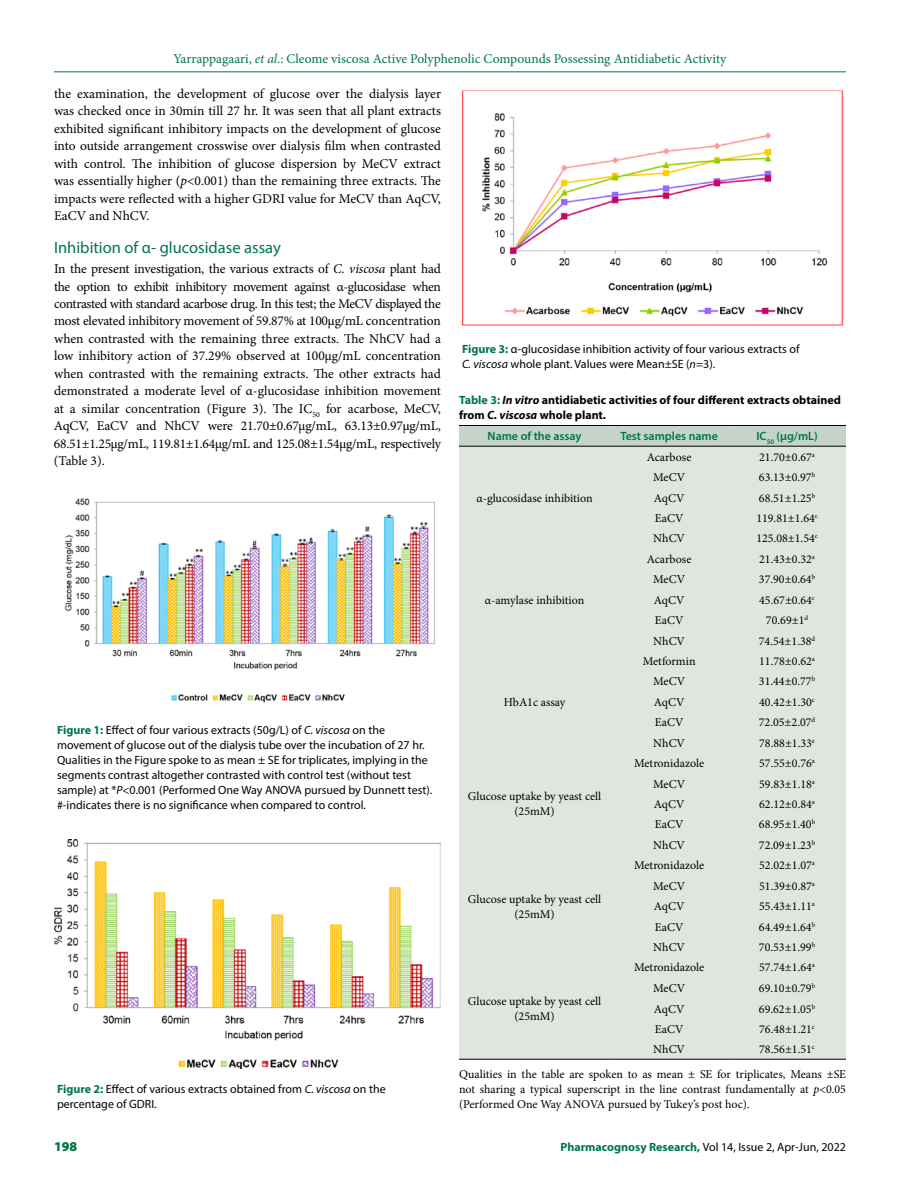
<style>
.page{position:relative;width:918px;height:1188px;background:#fff}
.page>*{position:absolute;margin:0;border:0;box-sizing:border-box;transform-origin:0 0}
.t1{font:16.5px "Myriad Pro";color:#007646}
.t2{font:13.5px/17.4px "Minion Pro";letter-spacing:-.01em;color:#000;text-align:justify}
.t3{font:13.5px "Minion Pro";color:#007646}
.t4{font:900 13.5px "Myriad Pro";color:#007646}
.t5{font:12px/15px "Minion Pro";color:#000;text-align:center}
.t6{font:12px/15px "Myriad Pro";color:#000}
.t7{font:700 12px/15px "Myriad Pro";color:#000}
.t8{font:600 12px "Myriad Pro";color:#007646}
.s1{font-style:italic}
.s2{font-weight:700;color:#007646}
.s3{color:#007646}
</style>
<div class="page">
<hr style="left:54px;top:72px;width:792px;height:1px;background:#007646">
<img style="left:64px;top:498px;width:371px;height:205px">
<img style="left:461px;top:90px;width:383px;height:236px">
<img style="left:54px;top:840px;width:387px;height:229px">
<div style="left:459px;top:426px;width:387px;height:20px;background:#c5d4c8"></div>
<div style="left:459px;top:447px;width:387px;height:612px;background:#dee6df"></div>
<hr style="left:459px;top:425px;width:151px;height:1px;background:#000">
<hr style="left:610px;top:425px;width:118px;height:1px;background:#000">
<hr style="left:728px;top:425px;width:118px;height:1px;background:#000">
<hr style="left:459px;top:446px;width:151px;height:1px;background:#000">
<hr style="left:610px;top:446px;width:118px;height:1px;background:#000">
<hr style="left:728px;top:446px;width:118px;height:1px;background:#000">
<hr style="left:610px;top:1059px;width:118px;height:1px;background:#000">
<hr style="left:728px;top:1059px;width:118px;height:1px;background:#000">
<hr style="left:459px;top:1059px;width:151px;height:1px;background:#000">
<p class="t3" style="left:174px;top:50px;width:554px">Yarrappagaari, <span class="s1">et al</span>.: Cleome viscosa Active Polyphenolic Compounds Possessing Antidiabetic Activity</p>
<p class="t2" style="left:54px;top:85px;width:389px">the examination, the development of glucose over the dialysis layer was checked once in 30min till 27 hr. It was seen that all plant extracts exhibited significant inhibitory impacts on the development of glucose into outside arrangement crosswise over dialysis film when contrasted with control. The inhibition of glucose dispersion by MeCV extract was essentially higher (<span class="s1">p</span>&lt;0.001) than the remaining three extracts. The impacts were reflected with a higher GDRI value for MeCV than AqCV, EaCV and NhCV.</p>
<p class="t1" style="left:54px;top:237px;width:228px">Inhibition of α- glucosidase assay</p>
<p class="t2" style="left:54px;top:260px;width:389px">In the present investigation, the various extracts of <span class="s1">C. viscosa</span> plant had the option to exhibit inhibitory movement against α-glucosidase when contrasted with standard acarbose drug. In this test; the MeCV displayed the most elevated inhibitory movement of 59.87% at 100µg/mL concentration when contrasted with the remaining three extracts. The NhCV had a low inhibitory action of 37.29% observed at 100µg/mL concentration when contrasted with the remaining extracts. The other extracts had demonstrated a moderate level of α-glucosidase inhibition movement at a similar concentration (Figure 3). The IC<sub>50</sub> for acarbose, MeCV, AqCV, EaCV and NhCV were 21.70±0.67µg/mL, 63.13±0.97µg/mL, 68.51±1.25µg/mL, 119.81±1.64µg/mL and 125.08±1.54µg/mL, respectively (Table 3).</p>
<p class="t6" style="left:57px;top:722px;width:377px"><span class="s2">Figure 1:</span> Effect of four various extracts (50g/L) of <span class="s1">C. viscosa</span> on the movement of glucose out of the dialysis tube over the incubation of 27 hr.<br>Qualities in the Figure spoke to as mean ± SE for triplicates, implying in the segments contrast altogether contrasted with control test (without test sample) at *<span class="s1">P</span>&lt;0.001 (Performed One Way ANOVA pursued by Dunnett test). #-indicates there is no significance when compared to control.</p>
<p class="t6" style="left:57px;top:1081px;width:330px"><span class="s2">Figure 2:</span> Effect of various extracts obtained from <span class="s1">C. viscosa</span> on the percentage of GDRI.</p>
<p class="t6" style="left:462px;top:341px;width:339px"><span class="s2">Figure 3:</span> α-glucosidase inhibition activity of four various extracts of<br><span class="s1">C. viscosa</span> whole plant. Values were Mean±SE (<span class="s1">n</span>=3).</p>
<p class="t7" style="left:459px;top:392px;width:384px"><span class="s3">Table 3:</span> <span class="s1">In vitro</span> antidiabetic activities of four different extracts obtained from <span class="s1">C. viscosa</span> whole plant.</p>
<p class="t8" style="left:488px;top:429px;width:95px">Name of the assay</p>
<p class="t8" style="left:620px;top:429px;width:99px">Test samples name</p>
<p class="t8" style="left:756px;top:429px;width:63px">IC<sub>50</sub> (µg/mL)</p>
<p class="t5" style="left:477px;top:490px;width:118px">α-glucosidase inhibition</p>
<p class="t5" style="left:485px;top:592px;width:101px">α-amylase inhibition</p>
<p class="t5" style="left:504px;top:695px;width:63px">HbA1c assay</p>
<p class="t5" style="left:468px;top:789px;width:135px">Glucose uptake by yeast cell (25mM)</p>
<p class="t5" style="left:468px;top:891px;width:135px">Glucose uptake by yeast cell (25mM)</p>
<p class="t5" style="left:647px;top:449px;width:46px">Acarbose</p>
<p class="t5" style="left:759px;top:449px;width:57px">21.70±0.67<sup>a</sup></p>
<p class="t5" style="left:653px;top:470px;width:33px">MeCV</p>
<p class="t5" style="left:759px;top:470px;width:58px">63.13±0.97<sup>b</sup></p>
<p class="t5" style="left:654px;top:490px;width:32px">AqCV</p>
<p class="t5" style="left:759px;top:490px;width:58px">68.51±1.25<sup>b</sup></p>
<p class="t5" style="left:655px;top:511px;width:30px">EaCV</p>
<p class="t5" style="left:756px;top:511px;width:63px">119.81±1.64<sup>c</sup></p>
<p class="t5" style="left:653px;top:531px;width:33px">NhCV</p>
<p class="t5" style="left:756px;top:531px;width:63px">125.08±1.54<sup>c</sup></p>
<p class="t5" style="left:647px;top:552px;width:46px">Acarbose</p>
<p class="t5" style="left:759px;top:552px;width:57px">21.43±0.32<sup>a</sup></p>
<p class="t5" style="left:653px;top:572px;width:33px">MeCV</p>
<p class="t5" style="left:759px;top:572px;width:58px">37.90±0.64<sup>b</sup></p>
<p class="t5" style="left:654px;top:592px;width:32px">AqCV</p>
<p class="t5" style="left:759px;top:592px;width:57px">45.67±0.64<sup>c</sup></p>
<p class="t5" style="left:655px;top:613px;width:30px">EaCV</p>
<p class="t5" style="left:766px;top:613px;width:44px">70.69±1<sup>d</sup></p>
<p class="t5" style="left:653px;top:633px;width:33px">NhCV</p>
<p class="t5" style="left:759px;top:633px;width:58px">74.54±1.38<sup>d</sup></p>
<p class="t5" style="left:643px;top:654px;width:54px">Metformin</p>
<p class="t5" style="left:759px;top:654px;width:57px">11.78±0.62<sup>a</sup></p>
<p class="t5" style="left:653px;top:674px;width:33px">MeCV</p>
<p class="t5" style="left:759px;top:674px;width:58px">31.44±0.77<sup>b</sup></p>
<p class="t5" style="left:654px;top:695px;width:32px">AqCV</p>
<p class="t5" style="left:759px;top:695px;width:57px">40.42±1.30<sup>c</sup></p>
<p class="t5" style="left:655px;top:715px;width:30px">EaCV</p>
<p class="t5" style="left:759px;top:715px;width:58px">72.05±2.07<sup>d</sup></p>
<p class="t5" style="left:653px;top:735px;width:33px">NhCV</p>
<p class="t5" style="left:759px;top:735px;width:57px">78.88±1.33<sup>e</sup></p>
<p class="t5" style="left:634px;top:756px;width:72px">Metronidazole</p>
<p class="t5" style="left:759px;top:756px;width:57px">57.55±0.76<sup>a</sup></p>
<p class="t5" style="left:653px;top:776px;width:33px">MeCV</p>
<p class="t5" style="left:759px;top:776px;width:57px">59.83±1.18<sup>a</sup></p>
<p class="t5" style="left:654px;top:797px;width:32px">AqCV</p>
<p class="t5" style="left:759px;top:797px;width:57px">62.12±0.84<sup>a</sup></p>
<p class="t5" style="left:655px;top:817px;width:30px">EaCV</p>
<p class="t5" style="left:759px;top:817px;width:58px">68.95±1.40<sup>b</sup></p>
<p class="t5" style="left:653px;top:838px;width:33px">NhCV</p>
<p class="t5" style="left:759px;top:838px;width:58px">72.09±1.23<sup>b</sup></p>
<p class="t5" style="left:634px;top:858px;width:72px">Metronidazole</p>
<p class="t5" style="left:759px;top:858px;width:57px">52.02±1.07<sup>a</sup></p>
<p class="t5" style="left:653px;top:878px;width:33px">MeCV</p>
<p class="t5" style="left:759px;top:878px;width:57px">51.39±0.87<sup>a</sup></p>
<p class="t5" style="left:654px;top:899px;width:32px">AqCV</p>
<p class="t5" style="left:759px;top:899px;width:57px">55.43±1.11<sup>a</sup></p>
<p class="t5" style="left:655px;top:919px;width:30px">EaCV</p>
<p class="t5" style="left:759px;top:919px;width:58px">64.49±1.64<sup>b</sup></p>
<p class="t5" style="left:653px;top:940px;width:33px">NhCV</p>
<p class="t5" style="left:759px;top:940px;width:58px">70.53±1.99<sup>b</sup></p>
<p class="t5" style="left:634px;top:960px;width:72px">Metronidazole</p>
<p class="t5" style="left:759px;top:960px;width:57px">57.74±1.64<sup>a</sup></p>
<p class="t5" style="left:653px;top:981px;width:33px">MeCV</p>
<p class="t5" style="left:759px;top:981px;width:58px">69.10±0.79<sup>b</sup></p>
<p class="t5" style="left:654px;top:1001px;width:32px">AqCV</p>
<p class="t5" style="left:759px;top:1001px;width:58px">69.62±1.05<sup>b</sup></p>
<p class="t5" style="left:655px;top:1022px;width:30px">EaCV</p>
<p class="t5" style="left:759px;top:1022px;width:57px">76.48±1.21<sup>c</sup></p>
<p class="t5" style="left:653px;top:1042px;width:33px">NhCV</p>
<p class="t5" style="left:468px;top:994px;width:135px">Glucose uptake by yeast cell (25mM)</p>
<p class="t5" style="left:459px;top:1038px;width:389px;line-height:24.2px;text-align:left;text-indent:300px">78.56±1.51<sup>c<br></sup>Qualities in the table are spoken to as mean ± SE for triplicates, Means ±SE</p>
<p class="t5" style="left:459px;top:1081px;width:389px;text-align:left">not sharing a typical superscript in the line contrast fundamentally at <span class="s1">p</span>&lt;0.05 (Performed One Way ANOVA pursued by Tukey’s post hoc).</p>
<p class="t4" style="left:54px;top:1137px;width:25px">198</p>
<p class="t6" style="left:560px;top:1139px;width:287px"><span class="s2">Pharmacognosy Research,</span> Vol 14, Issue 2, Apr-Jun, 2022</p>
</div>
